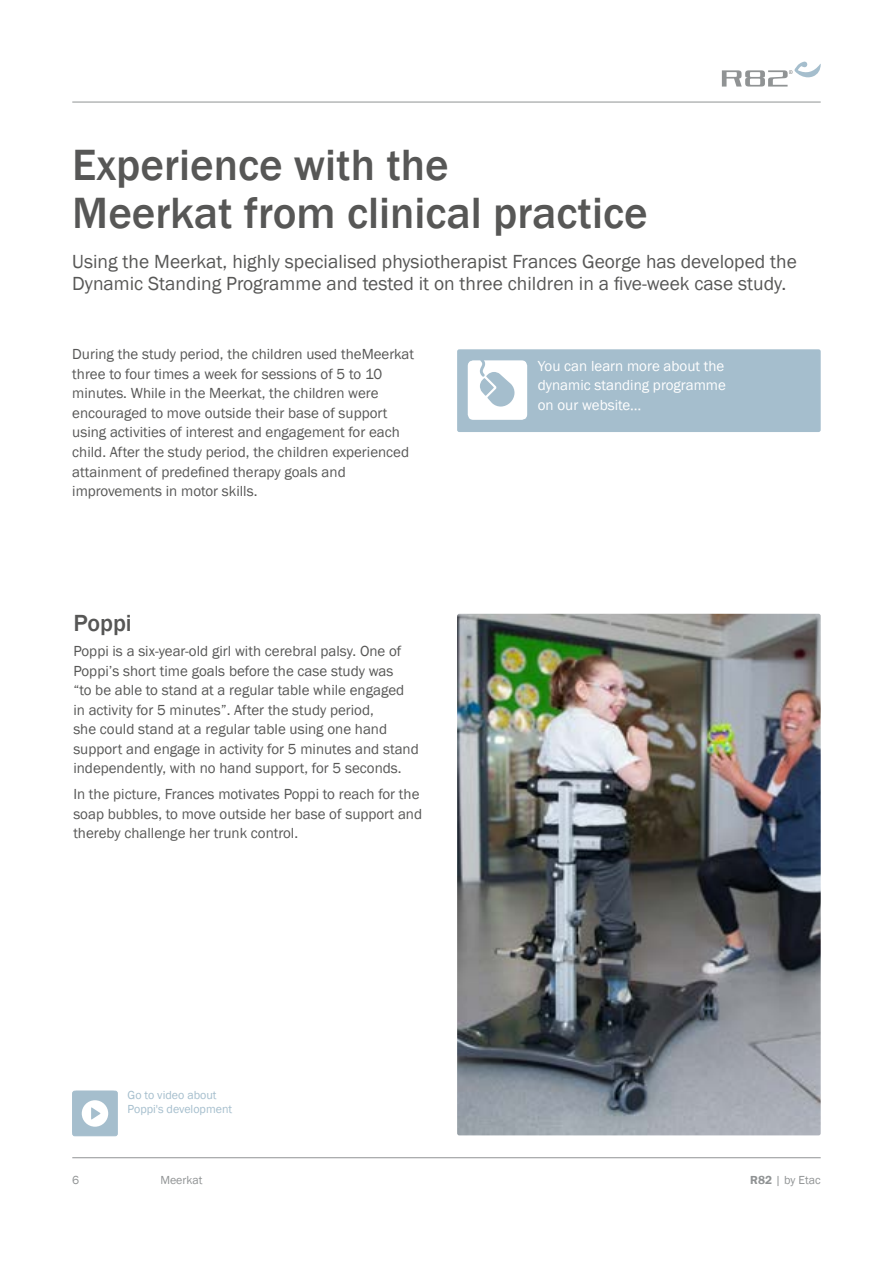
<style>
.page{position:relative;width:893px;height:1263px;background:#fff}
.page>*{position:absolute;margin:0;border:0;box-sizing:border-box;transform-origin:0 0}
.t1{font:500 45px/48px "Franklin Gothic";color:#575756}
.t2{font:500 24px "Franklin Gothic";color:#575756}
.t3{font:19.5px/22.5px "Franklin Gothic";color:#575756}
.t4{font:15px/19.5px "Franklin Gothic";color:#575756}
.t5{font:15px/19.5px "Franklin Gothic";color:#fff;text-align:justify}
.t6{font:12px/13.5px "Franklin Gothic";color:#a5becd}
.t7{font:12px "Franklin Gothic";color:#909394}
.s1{font-weight:600}
</style>
<div class="page">
<hr style="left:72px;top:102px;width:749px;height:1px;background:#909394">
<hr style="left:72px;top:1157px;width:749px;height:1px;background:#909394">
<img style="left:457px;top:614px;width:364px;height:521px">
<div style="left:457px;top:349px;width:364px;height:83px;background:#a5becd;border-radius:2px"></div>
<svg style="left:722px;top:62px;width:99px;height:25px"></svg>
<div style="left:72px;top:1091px;width:46px;height:45px;border:1px solid #a5becd;border-radius:2px"></div>
<div style="left:468px;top:360px;width:59px;height:60px;background:#fff;border-radius:6px"></div>
<svg style="left:474px;top:360px;width:48px;height:47px"></svg>
<div style="left:73px;top:1091px;width:44px;height:45px;background:#a5becd;border-radius:2px"></div>
<svg style="left:81px;top:1100px;width:28px;height:27px"></svg>
<h1 class="t1" style="left:72px;top:142px;width:577px">Experience with the<br>Meerkat from clinical practice</h1>
<h3 class="t3" style="left:72px;top:251px;width:726px">Using the Meerkat, highly specialised physiotherapist Frances George has developed the<br>Dynamic Standing Programme and tested it on three children in a five-week case study.</h3>
<p class="t4" style="left:72px;top:345px;width:343px">During the study period, the children used theMeerkat three to four times a week for sessions of 5 to 10 minutes. While in the Meerkat, the children were encouraged to move outside their base of support using activities of interest and engagement for each child. After the study period, the children experienced attainment of predefined therapy goals and improvements in motor skills.</p>
<p class="t5" style="left:538px;top:356px;width:190px">You can learn more about the dynamic standing programme on our website…</p>
<h2 class="t2" style="left:73px;top:608px;width:60px">Poppi</h2>
<p class="t4" style="left:73px;top:642px;width:347px">Poppi is a six-year-old girl with cerebral palsy. One of Poppi’s short time goals before the case study was<br>“to be able to stand at a regular table while engaged in activity for 5 minutes”. After the study period,<br>she could stand at a regular table using one hand support and engage in activity for 5 minutes and stand independently, with no hand support, for 5 seconds.</p>
<p class="t4" style="left:73px;top:785px;width:350px">In the picture, Frances motivates Poppi to reach for the soap bubbles, to move outside her base of support and thereby challenge her trunk control.</p>
<p class="t6" style="left:128px;top:1089px;width:106px">Go to video about<br>Poppi's development</p>
<p class="t7" style="left:72px;top:1173px;width:9px">6</p>
<p class="t7" style="left:160px;top:1173px;width:44px">Meerkat</p>
<p class="t7" style="left:750px;top:1173px;width:72px"><span class="s1">R82</span> | by Etac</p>
</div>
